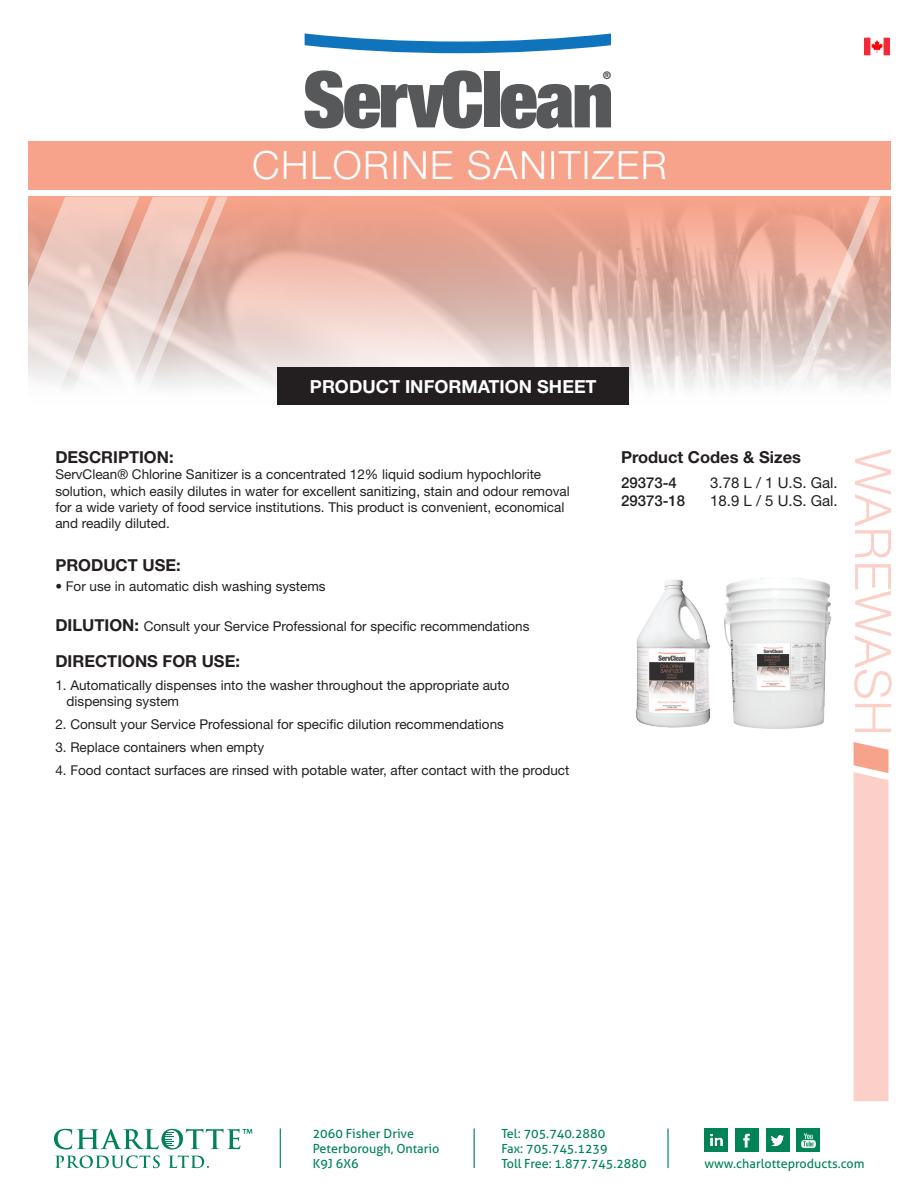
<style>
.page{position:relative;width:918px;height:1188px;background:#fff}
.page>*{position:absolute;margin:0;border:0;box-sizing:border-box;transform-origin:0 0}
.t1{font:300 50.25px "Helvetica Neue LT Std";letter-spacing:.01em;color:#fbd0c8}
.t2{font:300 39px "Helvetica Neue LT Std";letter-spacing:.04em;color:#fff}
.t3{font:700 18px "Helvetica Neue LT Std";color:#fff}
.t4{font:700 16.5px "Helvetica Neue LT Std";color:#231f20}
.t5{font:15px "Helvetica Neue LT Std";color:#231f20}
.t6{font:500 15px "Helvetica Neue LT Std";color:#231f20}
.t7{font:13.5px/16.2px "Helvetica Neue LT Std";color:#231f20}
.t8{font:12.6px "Aller";color:#008457}
.t9{font:900 condensed 10.5px "Helvetica Neue LT Std";color:#57585a}
.s1{font-weight:700;font-size:16.5px}
</style>
<div class="page">
<svg style="left:55px;top:1155px;width:105px;height:13px"></svg>
<svg style="left:169px;top:1155px;width:40px;height:13px"></svg>
<svg style="left:54px;top:1129px;width:198px;height:20px"></svg>
<hr style="left:280px;top:1128px;width:1px;height:40px;background:#008457">
<hr style="left:474px;top:1128px;width:1px;height:40px;background:#008457">
<hr style="left:667px;top:1128px;width:2px;height:40px;background:#008457">
<img style="left:704px;top:1128px;width:24px;height:24px">
<img style="left:735px;top:1128px;width:24px;height:24px">
<img style="left:766px;top:1128px;width:24px;height:24px">
<img style="left:796px;top:1128px;width:24px;height:24px">
<div style="left:28px;top:141px;width:863px;height:48px;background:#f7a28a"></div>
<svg style="left:228px;top:197px;width:663px;height:189px;background:#e7baad"></svg>
<svg style="left:28px;top:197px;width:38px;height:191px;background:#eaccc3"></svg>
<svg style="left:66px;top:197px;width:162px;height:191px;background:#e8ccc4"></svg>
<div style="left:278px;top:367px;width:351px;height:38px;background:#231f20"></div>
<svg style="left:719px;top:197px;width:162px;height:191px;background:#e4bbb0"></svg>
<svg style="left:854px;top:742px;width:35px;height:359px;background:#facfc6"></svg>
<svg style="left:305px;top:34px;width:306px;height:19px"></svg>
<svg style="left:305px;top:70px;width:177px;height:58px"></svg>
<div style="left:484px;top:72px;width:15px;height:55px;background:#57585a"></div>
<svg style="left:501px;top:84px;width:110px;height:44px"></svg>
<img style="left:636px;top:579px;width:74px;height:149px">
<img style="left:724px;top:578px;width:108px;height:151px">
<img style="left:864px;top:37px;width:26px;height:19px">
<p class="t9" style="left:603px;top:69px;width:10px">®</p>
<p class="t2" style="left:252px;top:141px;width:416px">CHLORINE SANITIZER</p>
<p class="t3" style="left:310px;top:376px;width:288px">PRODUCT INFORMATION SHEET</p>
<p class="t4" style="left:55px;top:447px;width:120px">DESCRIPTION:</p>
<p class="t7" style="left:55px;top:466px;width:516px">ServClean® Chlorine Sanitizer is a concentrated 12% liquid sodium hypochlorite solution, which easily dilutes in water for excellent sanitizing, stain and odour removal for a wide variety of food service institutions. This product is convenient, economical and readily diluted.</p>
<p class="t4" style="left:55px;top:555px;width:127px">PRODUCT USE:</p>
<p class="t7" style="left:55px;top:578px;width:272px">• For use in automatic dish washing systems</p>
<p class="t7" style="left:55px;top:618px;width:476px"><span class="s1">DILUTION:</span> Consult your Service Professional for specific recommendations</p>
<p class="t4" style="left:55px;top:651px;width:186px">DIRECTIONS FOR USE:</p>
<p class="t7" style="left:67px;top:677px;width:444px;text-indent:-11px">1. Automatically dispenses into the washer throughout the appropriate auto dispensing system</p>
<p class="t7" style="left:55px;top:716px;width:450px">2. Consult your Service Professional for specific dilution recommendations</p>
<p class="t7" style="left:55px;top:739px;width:210px">3. Replace containers when empty</p>
<p class="t7" style="left:55px;top:762px;width:516px">4. Food contact surfaces are rinsed with potable water, after contact with the product</p>
<p class="t4" style="left:621px;top:447px;width:181px">Product Codes &amp; Sizes</p>
<p class="t6" style="left:621px;top:474px;width:57px">29373-4</p>
<p class="t5" style="left:710px;top:474px;width:129px">3.78 L / 1 U.S. Gal.</p>
<p class="t6" style="left:621px;top:492px;width:66px">29373-18</p>
<p class="t5" style="left:710px;top:492px;width:129px">18.9 L / 5 U.S. Gal.</p>
<p class="t1" style="left:904px;top:449px;width:288px;rotate:90deg">WAREWASH</p>
<p class="t8" style="left:313px;top:1126px;width:103px">2060 Fisher Drive</p>
<p class="t8" style="left:313px;top:1141px;width:128px">Peterborough, Ontario</p>
<p class="t8" style="left:313px;top:1156px;width:47px">K9J 6X6</p>
<p class="t8" style="left:501px;top:1126px;width:105px">Tel: 705.740.2880</p>
<p class="t8" style="left:501px;top:1141px;width:108px">Fax: 705.745.1239</p>
<p class="t8" style="left:501px;top:1156px;width:147px">Toll Free: 1.877.745.2880</p>
<p class="t8" style="left:705px;top:1156px;width:162px">www.charlotteproducts.com</p>
</div>
